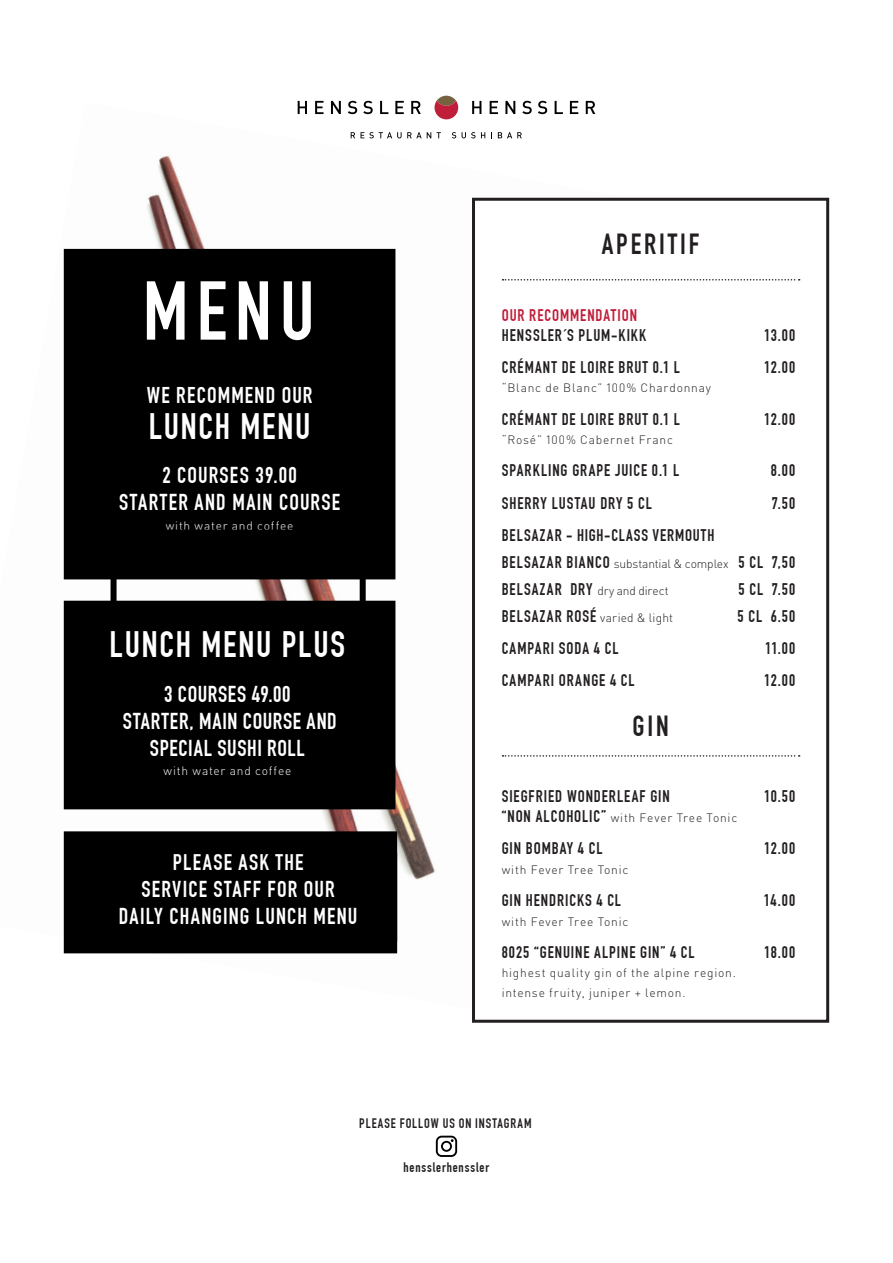
<style>
.page{position:relative;width:893px;height:1263px;background:#fff}
.page>*{position:absolute;margin:0;border:0;box-sizing:border-box;transform-origin:0 0}
.t1{font:700 81.9px "DIN Condensed";color:#fff}
.t2{font:700 36px "DIN Condensed";letter-spacing:.045em;color:#fff}
.t3{font:700 28.5px "DIN Condensed";letter-spacing:.1em;color:#231f20}
.t4{font:700 22.5px/27px "DIN Condensed";letter-spacing:.045em;color:#fff;text-align:center}
.t5{font:700 16.5px/19.5px "DIN Condensed";letter-spacing:.06em;color:#231f20}
.t6{font:700 13.5px "DIN Condensed";letter-spacing:.065em;color:#231f20}
.t7{font:300 12px/19.5px "DIN Pro";letter-spacing:.065em;color:#231f20}
.t8{font:300 12px "DIN Pro";letter-spacing:.065em;color:#fff}
.t9{font:300 12px "DIN Pro";letter-spacing:-.005em;color:#231f20}
.s1{color:#c11e3b}
.s2{font-family:"DIN Pro";font-weight:300;font-size:12px}
.s3{font-family:"DIN Condensed";font-weight:700;font-size:16.5px}
</style>
<div class="page">
<img style="left:63px;top:102px;width:564px;height:852px">
<div style="left:64px;top:249px;width:331px;height:330px;background:#000"></div>
<div style="left:473px;top:199px;width:355px;height:822px;background:#fff"></div>
<div style="left:472px;top:198px;width:357px;height:825px;border:3px solid #231f20"></div>
<svg style="left:502px;top:279px;width:298px;height:2px"></svg>
<svg style="left:502px;top:755px;width:298px;height:2px"></svg>
<div style="left:64px;top:601px;width:331px;height:208px;background:#000"></div>
<div style="left:64px;top:831px;width:333px;height:122px;background:#000"></div>
<div style="left:437px;top:96px;width:19px;height:10px;background:#75633f;border-radius:50%"></div>
<svg style="left:434px;top:101px;width:24px;height:18px"></svg>
<svg style="left:298px;top:101px;width:9px;height:13px"></svg>
<svg style="left:315px;top:101px;width:8px;height:13px"></svg>
<svg style="left:331px;top:101px;width:10px;height:13px"></svg>
<svg style="left:348px;top:101px;width:9px;height:13px"></svg>
<svg style="left:363px;top:101px;width:10px;height:13px"></svg>
<svg style="left:380px;top:101px;width:8px;height:13px"></svg>
<svg style="left:395px;top:101px;width:9px;height:13px"></svg>
<svg style="left:411px;top:101px;width:10px;height:13px"></svg>
<svg style="left:472px;top:101px;width:9px;height:13px"></svg>
<svg style="left:490px;top:101px;width:8px;height:13px"></svg>
<svg style="left:505px;top:101px;width:10px;height:13px"></svg>
<svg style="left:522px;top:101px;width:10px;height:13px"></svg>
<svg style="left:538px;top:101px;width:9px;height:13px"></svg>
<svg style="left:555px;top:101px;width:8px;height:13px"></svg>
<svg style="left:570px;top:101px;width:8px;height:13px"></svg>
<svg style="left:586px;top:101px;width:9px;height:13px"></svg>
<svg style="left:351px;top:132px;width:80px;height:6px"></svg>
<svg style="left:437px;top:132px;width:4px;height:6px"></svg>
<svg style="left:452px;top:132px;width:4px;height:6px"></svg>
<svg style="left:462px;top:132px;width:13px;height:6px"></svg>
<svg style="left:481px;top:132px;width:4px;height:6px"></svg>
<svg style="left:498px;top:132px;width:24px;height:6px"></svg>
<svg style="left:436px;top:1136px;width:21px;height:21px"></svg>
<p class="t1" style="left:143px;top:263px;width:173px">MENU</p>
<p class="t4" style="left:147px;top:381px;width:167px">WE RECOMMEND OUR</p>
<p class="t2" style="left:149px;top:405px;width:163px">LUNCH MENU</p>
<p class="t4" style="left:119px;top:462px;width:223px">2 COURSES 39.00<br>STARTER AND MAIN COURSE</p>
<p class="t8" style="left:166px;top:517px;width:129px">with water and coffee</p>
<p class="t2" style="left:110px;top:623px;width:237px">LUNCH MENU PLUS</p>
<p class="t4" style="left:164px;top:680px;width:128px">3 COURSES 49.00</p>
<p class="t4" style="left:123px;top:707px;width:215px">STARTER, MAIN COURSE AND<br>SPECIAL SUSHI ROLL</p>
<p class="t8" style="left:164px;top:762px;width:129px">with water and coffee</p>
<p class="t4" style="left:119px;top:849px;width:240px">PLEASE ASK THE<br>SERVICE STAFF FOR OUR<br>DAILY CHANGING LUNCH MENU</p>
<p class="t3" style="left:602px;top:227px;width:99px">APERITIF</p>
<p class="t5" style="left:502px;top:306px;width:146px"><span class="s1">OUR RECOMMENDATION<br></span>HENSSLER´S PLUM-KIKK</p>
<p class="t5" style="left:764px;top:325px;width:32px">13.00</p>
<p class="t5" style="left:502px;top:357px;width:180px">CRÉMANT DE LOIRE BRUT 0.1 L</p>
<p class="t5" style="left:764px;top:357px;width:32px">12.00</p>
<p class="t7" style="left:502px;top:378px;width:211px">“Blanc de Blanc” 100% Chardonnay</p>
<p class="t5" style="left:502px;top:409px;width:180px">CRÉMANT DE LOIRE BRUT 0.1 L</p>
<p class="t5" style="left:764px;top:409px;width:32px">12.00</p>
<p class="t7" style="left:502px;top:429px;width:173px">“Rosé” 100% Cabernet Franc</p>
<p class="t5" style="left:502px;top:461px;width:179px">SPARKLING GRAPE JUICE 0.1 L</p>
<p class="t5" style="left:771px;top:461px;width:26px">8.00</p>
<p class="t5" style="left:502px;top:493px;width:152px">SHERRY LUSTAU DRY 5 CL</p>
<p class="t5" style="left:772px;top:493px;width:25px">7.50</p>
<p class="t5" style="left:502px;top:522px;width:295px;line-height:27px">BELSAZAR - HIGH-CLASS VERMOUTH<br>BELSAZAR BIANCO <span class="s2">substantial &amp; complex</span> 5 CL 7,50</p>
<p class="t9" style="left:502px;top:582px;width:168px"><span class="s3">BELSAZAR DRY</span> dry and direct</p>
<p class="t5" style="left:739px;top:579px;width:58px">5 CL 7.50</p>
<p class="t5" style="left:502px;top:606px;width:173px">BELSAZAR ROSÉ <span class="s2">varied &amp; light</span></p>
<p class="t5" style="left:738px;top:606px;width:59px">5 CL 6.50</p>
<p class="t5" style="left:502px;top:639px;width:118px">CAMPARI SODA 4 CL</p>
<p class="t5" style="left:765px;top:639px;width:32px">11.00</p>
<p class="t5" style="left:502px;top:671px;width:134px">CAMPARI ORANGE 4 CL</p>
<p class="t5" style="left:764px;top:671px;width:32px">12.00</p>
<p class="t3" style="left:632px;top:710px;width:38px">GIN</p>
<p class="t5" style="left:502px;top:787px;width:170px">SIEGFRIED WONDERLEAF GIN</p>
<p class="t5" style="left:764px;top:787px;width:32px">10.50</p>
<p class="t7" style="left:502px;top:807px;width:237px"><span class="s3">“NON ALCOHOLIC”</span> with Fever Tree Tonic</p>
<p class="t5" style="left:502px;top:839px;width:102px">GIN BOMBAY 4 CL</p>
<p class="t5" style="left:764px;top:839px;width:32px">12.00</p>
<p class="t7" style="left:502px;top:859px;width:128px">with Fever Tree Tonic</p>
<p class="t5" style="left:502px;top:890px;width:121px">GIN HENDRICKS 4 CL</p>
<p class="t5" style="left:764px;top:890px;width:33px">14.00</p>
<p class="t7" style="left:502px;top:911px;width:128px">with Fever Tree Tonic</p>
<p class="t5" style="left:502px;top:942px;width:194px">8025 “GENUINE ALPINE GIN” 4 CL</p>
<p class="t5" style="left:764px;top:942px;width:32px">18.00</p>
<p class="t7" style="left:502px;top:963px;width:236px">highest quality gin of the alpine region. intense fruity, juniper + lemon.</p>
<p class="t6" style="left:359px;top:1115px;width:174px">PLEASE FOLLOW US ON INSTAGRAM</p>
<p class="t6" style="left:404px;top:1159px;width:87px">hensslerhenssler</p>
</div>
